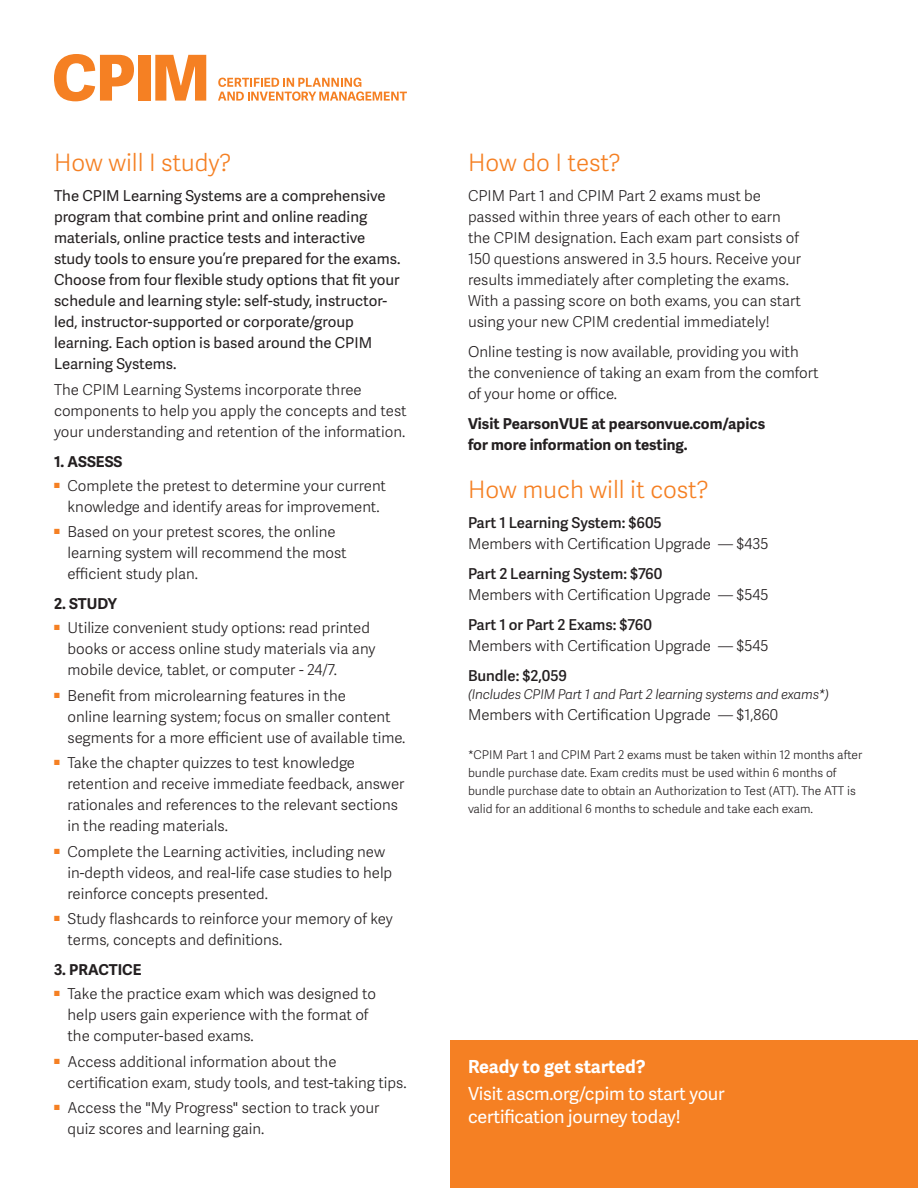
<style>
.page{position:relative;width:918px;height:1188px;background:#fff}
.page>*{position:absolute;margin:0;border:0;box-sizing:border-box;transform-origin:0 0}
.t1{font:300 24px "Adelle Sans";color:#f58023}
.t2{font:18px/22.5px "Adelle Sans";letter-spacing:-.01em;color:#fff}
.t3{font:700 18px "Adelle Sans";letter-spacing:-.01em;color:#fff}
.Intro_Paragraph_Text{font:300 15px/21px "Adelle Sans";color:#231f20}
.t4{font:15px/21px "Adelle Sans";color:#231f20}
.Intro_Paragraph_Text-2{font:700 15px/21px "Adelle Sans";color:#231f20}
.Intro_Paragraph_Text-3{font:600 15px "Adelle Sans";color:#231f20}
.Intro_Paragraph_Text-4{font:italic 300 13.5px "Adelle Sans";letter-spacing:-.015em;color:#231f20}
.Intro_Paragraph_Text-5{font:300 12px/18px "Adelle Sans";color:#231f20}
</style>
<div class="page">
<svg style="left:54px;top:54px;width:80px;height:47px"></svg>
<div style="left:138px;top:55px;width:12px;height:46px;background:#f58023"></div>
<svg style="left:155px;top:55px;width:51px;height:46px"></svg>
<svg style="left:218px;top:78px;width:189px;height:23px"></svg>
<div style="left:450px;top:1040px;width:468px;height:148px;background:#f58023"></div>
<p class="t1" style="left:54px;top:146px;width:179px">How will I study?</p>
<p class="t4" style="left:54px;top:185px;width:348px">The CPIM Learning Systems are a comprehensive program that combine print and online reading materials, online practice tests and interactive study tools to ensure you’re prepared for the exams.<br>Choose from four flexible study options that fit your schedule and learning style: self-study, instructor&shy;led, instructor-supported or corporate/group learning. Each option is based around the CPIM Learning Systems.</p>
<p class="Intro_Paragraph_Text" style="left:54px;top:379px;width:354px">The CPIM Learning Systems incorporate three components to help you apply the concepts and test your understanding and retention of the information.</p>
<p class="Intro_Paragraph_Text-2" style="left:54px;top:451px;width:70px">1. ASSESS</p>
<p class="Intro_Paragraph_Text" style="left:54px;top:475px;width:334px;text-align:center"><sup>■</sup> Complete the pretest to determine your current knowledge and identify areas for improvement.</p>
<p class="Intro_Paragraph_Text" style="left:68px;top:521px;width:281px;text-indent:-14px"><sup>■</sup> Based on your pretest scores, the online learning system will recommend the most efficient study plan.</p>
<p class="Intro_Paragraph_Text-2" style="left:54px;top:594px;width:64px">2. STUDY</p>
<p class="Intro_Paragraph_Text" style="left:68px;top:617px;width:310px;text-indent:-14px"><sup>■</sup> Utilize convenient study options: read printed books or access online study materials via any mobile device, tablet, or computer - 24/7.</p>
<p class="Intro_Paragraph_Text" style="left:68px;top:685px;width:340px;text-indent:-14px"><sup>■</sup> Benefit from microlearning features in the<br>online learning system; focus on smaller content segments for a more efficient use of available time.</p>
<p class="Intro_Paragraph_Text" style="left:68px;top:752px;width:338px;text-indent:-14px"><sup>■</sup> Take the chapter quizzes to test knowledge retention and receive immediate feedback, answer rationales and references to the relevant sections in the reading materials.</p>
<p class="Intro_Paragraph_Text" style="left:68px;top:841px;width:326px;text-indent:-14px"><sup>■</sup> Complete the Learning activities, including new in-depth videos, and real-life case studies to help reinforce concepts presented.</p>
<p class="Intro_Paragraph_Text" style="left:68px;top:908px;width:327px;text-indent:-14px"><sup>■</sup> Study flashcards to reinforce your memory of key terms, concepts and definitions.</p>
<p class="Intro_Paragraph_Text-2" style="left:54px;top:960px;width:89px">3. PRACTICE</p>
<p class="Intro_Paragraph_Text" style="left:68px;top:983px;width:310px;text-indent:-14px"><sup>■</sup> Take the practice exam which was designed to help users gain experience with the format of the computer-based exams.</p>
<p class="Intro_Paragraph_Text" style="left:68px;top:1051px;width:341px;text-indent:-14px"><sup>■</sup> Access additional information about the certification exam, study tools, and test-taking tips.</p>
<p class="Intro_Paragraph_Text" style="left:68px;top:1097px;width:314px;text-indent:-14px"><sup>■</sup> Access the "My Progress" section to track your quiz scores and learning gain.</p>
<p class="t1" style="left:468px;top:146px;width:155px">How do I test?</p>
<p class="Intro_Paragraph_Text" style="left:468px;top:185px;width:335px">CPIM Part 1 and CPIM Part 2 exams must be passed within three years of each other to earn the CPIM designation. Each exam part consists of 150 questions answered in 3.5 hours. Receive your results immediately after completing the exams.<br>With a passing score on both exams, you can start using your new CPIM credential immediately!</p>
<p class="Intro_Paragraph_Text" style="left:468px;top:341px;width:352px">Online testing is now available, providing you with the convenience of taking an exam from the comfort of your home or office.</p>
<p class="Intro_Paragraph_Text-2" style="left:468px;top:414px;width:299px">Visit PearsonVUE at pearsonvue.com/apics for more information on testing.</p>
<p class="t1" style="left:468px;top:473px;width:242px">How much will it cost?</p>
<p class="Intro_Paragraph_Text-3" style="left:468px;top:512px;width:195px">Part 1 Learning System: $605</p>
<p class="Intro_Paragraph_Text" style="left:468px;top:533px;width:302px">Members with Certification Upgrade — $435</p>
<p class="Intro_Paragraph_Text-3" style="left:468px;top:563px;width:196px">Part 2 Learning System: $760</p>
<p class="Intro_Paragraph_Text" style="left:468px;top:584px;width:302px">Members with Certification Upgrade — $545</p>
<p class="Intro_Paragraph_Text-3" style="left:468px;top:614px;width:185px">Part 1 or Part 2 Exams: $760</p>
<p class="Intro_Paragraph_Text" style="left:468px;top:635px;width:302px">Members with Certification Upgrade — $545</p>
<p class="Intro_Paragraph_Text-3" style="left:468px;top:665px;width:101px">Bundle: $2,059</p>
<p class="Intro_Paragraph_Text-4" style="left:468px;top:685px;width:363px">(Includes CPIM Part 1 and Part 2 learning systems and exams*)</p>
<p class="Intro_Paragraph_Text" style="left:468px;top:704px;width:312px">Members with Certification Upgrade — $1,860</p>
<p class="Intro_Paragraph_Text-5" style="left:468px;top:746px;width:396px">*CPIM Part 1 and CPIM Part 2 exams must be taken within 12 months after bundle purchase date. Exam credits must be used within 6 months of bundle purchase date to obtain an Authorization to Test (ATT). The ATT is valid for an additional 6 months to schedule and take each exam.</p>
<p class="t3" style="left:468px;top:1056px;width:179px">Ready to get started?</p>
<p class="t2" style="left:468px;top:1082px;width:258px">Visit ascm.org/cpim to start your certification journey today!</p>
</div>
